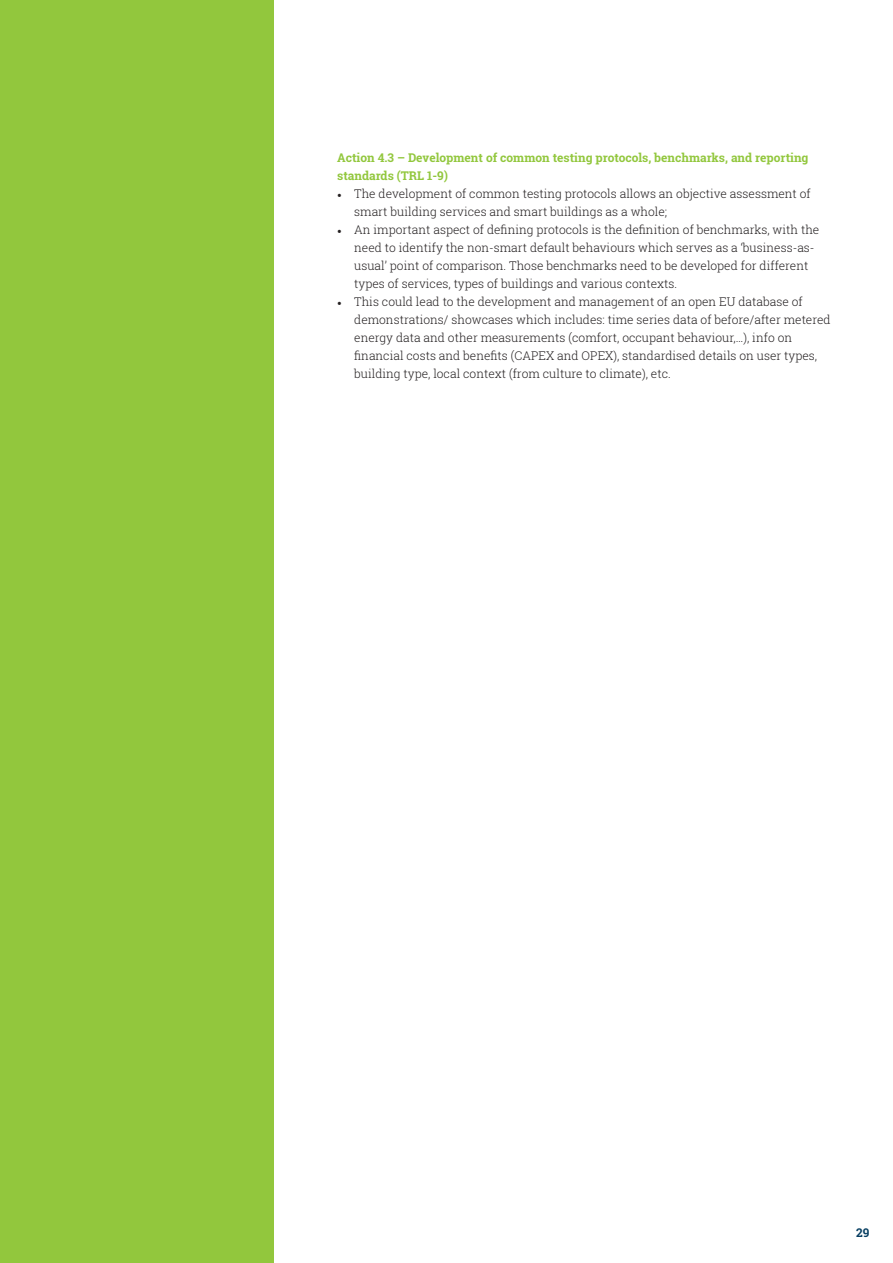
<style>
.page{position:relative;width:893px;height:1263px;background:#fff}
.page>*{position:absolute;margin:0;border:0;box-sizing:border-box;transform-origin:0 0}
.t1{font:300 12px/18px "Roboto Slab";color:#231f20}
.t2{font:700 12px/18px "Roboto Slab";color:#92c73d}
.t3{font:700 12px "Roboto Slab";color:#094063}
.s1{font-family:"Minion Pro";font-weight:400}
</style>
<div class="page">
<div style="left:0;top:0;width:273px;height:1263px;background:#92c73d"></div>
<p class="t2" style="left:337px;top:150px;width:473px">Action 4.3 – Development of common testing protocols, benchmarks, and reporting standards (TRL 1-9)</p>
<p class="t1" style="left:354px;top:184px;width:458px;text-indent:-17px"><span class="s1">•</span> The development of common testing protocols allows an objective assessment of smart building services and smart buildings as a whole;</p>
<p class="t1" style="left:354px;top:220px;width:467px;text-indent:-17px"><span class="s1">•</span> An important aspect of defining protocols is the definition of benchmarks, with the need to identify the non-smart default behaviours which serves as a ‘business-as&shy;usual’ point of comparison. Those benchmarks need to be developed for different types of services, types of buildings and various contexts.</p>
<p class="t1" style="left:354px;top:292px;width:478px;text-indent:-17px"><span class="s1">•</span> This could lead to the development and management of an open EU database of demonstrations/ showcases which includes: time series data of before/after metered energy data and other measurements (comfort, occupant behaviour,…), info on financial costs and benefits (CAPEX and OPEX), standardised details on user types, building type, local context (from culture to climate), etc.</p>
<p class="t3" style="left:856px;top:1227px;width:15px">29</p>
</div>
